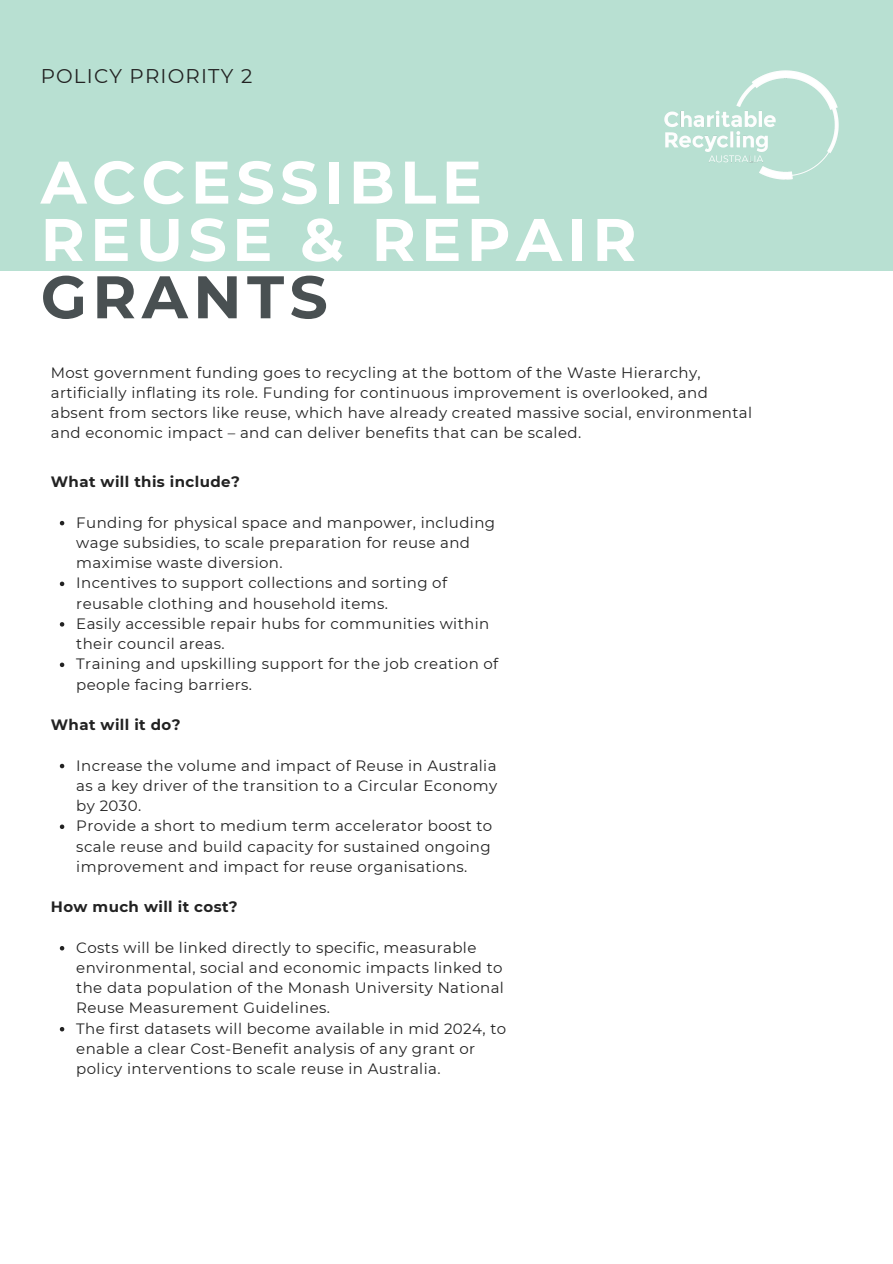
<style>
.page{position:relative;width:893px;height:1264px;background:#fff}
.page>*{position:absolute;margin:0;border:0;box-sizing:border-box;transform-origin:0 0}
.t1{font:700 60px "Montserrat";letter-spacing:.09em;color:#fff}
.t2{font:700 60px "Montserrat";letter-spacing:.09em;color:#495052}
.t3{font:19.8px "Montserrat";letter-spacing:.06em;color:#222}
.t4{font:15px/20.2px "Montserrat";letter-spacing:.025em;color:#222}
.t5{font:700 15px "Montserrat";letter-spacing:.025em;color:#222}
</style>
<div class="page">
<div style="left:0;top:0;width:892px;height:270px;background:#b8e0d2"></div>
<img style="left:664px;top:70px;width:175px;height:110px">
<svg style="left:60px;top:521px;width:4px;height:4px"></svg>
<svg style="left:60px;top:581px;width:4px;height:5px"></svg>
<svg style="left:60px;top:622px;width:4px;height:4px"></svg>
<svg style="left:60px;top:662px;width:4px;height:5px"></svg>
<svg style="left:60px;top:763px;width:4px;height:5px"></svg>
<svg style="left:60px;top:824px;width:4px;height:5px"></svg>
<svg style="left:60px;top:946px;width:4px;height:4px"></svg>
<svg style="left:60px;top:1027px;width:4px;height:4px"></svg>
<p class="t3" style="left:41px;top:64px;width:213px">POLICY PRIORITY 2</p>
<p class="t1" style="left:41px;top:145px;width:443px">ACCESSIBLE</p>
<p class="t1" style="left:41px;top:203px;width:597px">REUSE &amp; REPAIR</p>
<p class="t2" style="left:41px;top:260px;width:288px">GRANTS</p>
<p class="t4" style="left:51px;top:362px;width:702px">Most government funding goes to recycling at the bottom of the Waste Hierarchy, artificially inflating its role. Funding for continuous improvement is overlooked, and absent from sectors like reuse, which have already created massive social, environmental and economic impact – and can deliver benefits that can be scaled.</p>
<p class="t5" style="left:51px;top:472px;width:190px">What will this include?</p>
<p class="t4" style="left:76px;top:512px;width:420px">Funding for physical space and manpower, including wage subsidies, to scale preparation for reuse and maximise waste diversion.</p>
<p class="t4" style="left:76px;top:573px;width:372px">Incentives to support collections and sorting of reusable clothing and household items.</p>
<p class="t4" style="left:76px;top:613px;width:414px">Easily accessible repair hubs for communities within their council areas.</p>
<p class="t4" style="left:76px;top:654px;width:423px">Training and upskilling support for the job creation of people facing barriers.</p>
<p class="t5" style="left:51px;top:715px;width:131px">What will it do?</p>
<p class="t4" style="left:76px;top:755px;width:422px;text-align:justify">Increase the volume and impact of Reuse in Australia as a key driver of the transition to a Circular Economy by 2030.</p>
<p class="t4" style="left:76px;top:815px;width:417px;text-align:justify">Provide a short to medium term accelerator boost to scale reuse and build capacity for sustained ongoing improvement and impact for reuse organisations.</p>
<p class="t5" style="left:51px;top:897px;width:188px">How much will it cost?</p>
<p class="t4" style="left:76px;top:937px;width:429px">Costs will be linked directly to specific, measurable environmental, social and economic impacts linked to the data population of the Monash University National Reuse Measurement Guidelines.</p>
<p class="t4" style="left:76px;top:1018px;width:431px">The first datasets will become available in mid 2024, to enable a clear Cost-Benefit analysis of any grant or policy interventions to scale reuse in Australia.</p>
</div>
